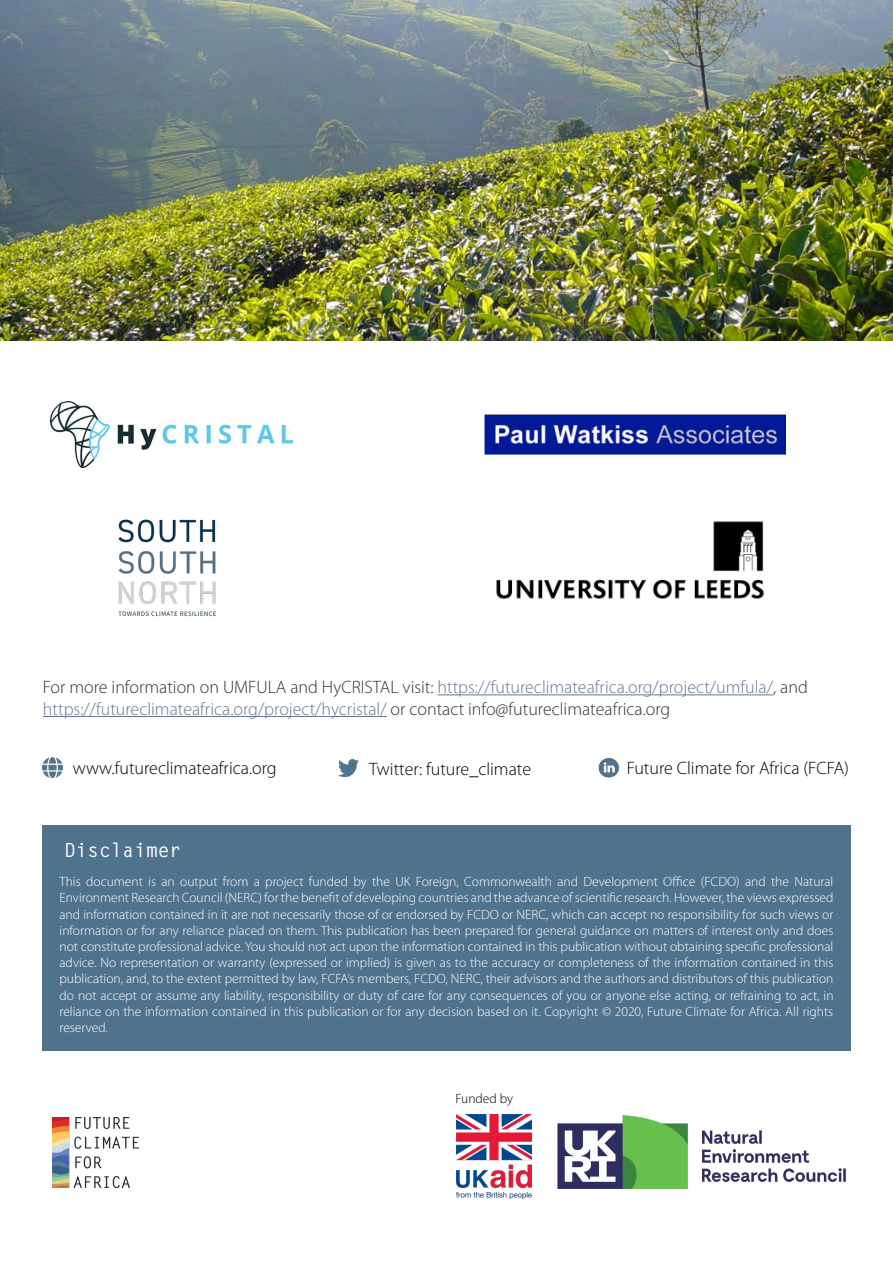
<style>
.page{position:relative;width:893px;height:1263px;background:#fff}
.page>*{position:absolute;margin:0;border:0;box-sizing:border-box;transform-origin:0 0}
.t1{font:700 19.5px "Letter Gothic Std";color:#fff}
.t2{font:300 18px/21.6px "Myriad Pro";color:#687791}
.t3{font:300 18px "Myriad Pro";color:#000}
.t4{font:300 13.5px/16.2px "Myriad Pro";color:#fff;text-align:justify}
.t5{font:300 13.5px "Myriad Pro";color:#000}
.s1{color:#333}
</style>
<div class="page">
<img style="left:496px;top:521px;width:268px;height:78px">
<img style="left:485px;top:414px;width:300px;height:41px">
<img style="left:456px;top:1115px;width:76px;height:83px">
<img style="left:558px;top:1116px;width:287px;height:73px">
<img style="left:53px;top:1117px;width:85px;height:70px">
<hr style="left:437px;top:694px;width:336px;height:1px;background:#687791">
<hr style="left:43px;top:716px;width:344px;height:1px;background:#687791">
<img style="left:43px;top:758px;width:19px;height:19px">
<img style="left:338px;top:760px;width:21px;height:16px">
<div style="left:43px;top:825px;width:808px;height:226px;background:#50738d"></div>
<img style="left:50px;top:401px;width:243px;height:67px">
<img style="left:0;top:0;width:893px;height:340px">
<img style="left:118px;top:519px;width:99px;height:98px">
<img style="left:598px;top:758px;width:21px;height:20px">
<h2 class="t2" style="left:43px;top:677px;width:766px"><span class="s1">For more information on UMFULA and HyCRISTAL visit:</span> https://futureclimateafrica.org/project/umfula/<span class="s1">, and </span>https://futureclimateafrica.org/project/hycristal/ <span class="s1">or contact info@futureclimateafrica.org</span></h2>
<h2 class="t3" style="left:73px;top:758px;width:205px">www.futureclimateafrica.org</h2>
<h2 class="t3" style="left:369px;top:759px;width:163px">Twitter: future_climate</h2>
<h2 class="t3" style="left:627px;top:758px;width:224px">Future Climate for Africa (FCFA)</h2>
<h1 class="t1" style="left:64px;top:838px;width:119px">Disclaimer</h1>
<p class="t4" style="left:60px;top:874px;width:775px">This document is an output from a project funded by the UK Foreign, Commonwealth and Development Office (FCDO) and the Natural Environment Research Council (NERC) for the benefit of developing countries and the advance of scientific research. However, the views expressed and information contained in it are not necessarily those of or endorsed by FCDO or NERC, which can accept no responsibility for such views or information or for any reliance placed on them. This publication has been prepared for general guidance on matters of interest only and does not constitute professional advice. You should not act upon the information contained in this publication without obtaining specific professional advice. No representation or warranty (expressed or implied) is given as to the accuracy or completeness of the information contained in this publication, and, to the extent permitted by law, FCFA’s members, FCDO, NERC, their advisors and the authors and distributors of this publication do not accept or assume any liability, responsibility or duty of care for any consequences of you or anyone else acting, or refraining to act, in reliance on the information contained in this publication or for any decision based on it. Copyright © 2020, Future Climate for Africa. All rights reserved.</p>
<p class="t5" style="left:455px;top:1091px;width:59px">Funded by</p>
</div>
